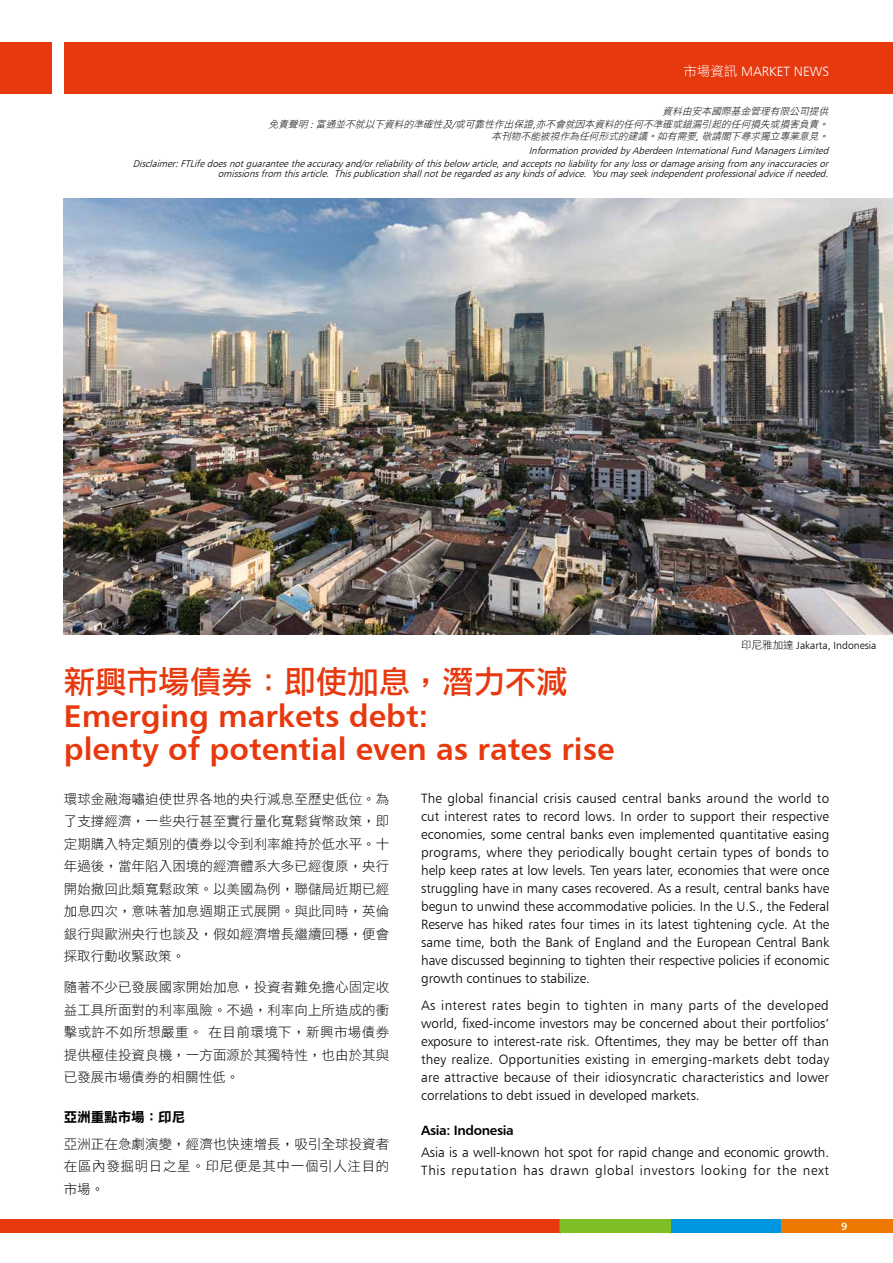
<style>
.page{position:relative;width:893px;height:1263px;background:#fff}
.page>*{position:absolute;margin:0;border:0;box-sizing:border-box;transform-origin:0 0}
.t1{font:31.5px/33px "Humanist 777 BT Bold B";color:#e8380d}
.t2{font:31.5px "DF Li Hei Md HK BF";color:#e8380d}
.t3{font:13.5px/18px "Humanist 777 BT Light B";letter-spacing:-.005em;color:#000;text-align:justify}
.t4{font:13.5px/22.5px "DF Li Hei Lt HK BF";letter-spacing:.005em;color:#000;text-align:justify}
.t5{font:13.5px/18px "Humanist 777 BT Light B";letter-spacing:.045em;color:#000}
.t6{font:13.5px "Humanist 777 BT Light B";color:#fff}
.t7{font:13.5px "Humanist 777 BT Bold B";letter-spacing:-.025em;color:#000}
.t8{font:13.5px "DF Li Hei Bd HK BF";color:#000}
.t9{font:10.5px "Humanist 777 BT Light B";color:#000}
.t10{font:10.5px "Humanist 777 BT Bold B";color:#fff}
.t11{font:italic 9.75px/12.6px "Humanist 777 BT Light B";color:#000;text-align:right}
.t12{font:italic 9.75px/12.3px "DF Li Hei Lt HK BF";color:#000;text-align:right}
.s1{font-family:"DF Li Hei Lt HK BF"}
.s2{font-family:"Humanist 777 BT Light B"}
</style>
<div class="page">
<div style="left:0;top:43px;width:51px;height:51px;background:#e8380d"></div>
<div style="left:64px;top:43px;width:829px;height:51px;background:#e8380d"></div>
<div style="left:0;top:1219px;width:893px;height:14px;background:#e8380d"></div>
<div style="left:671px;top:1219px;width:111px;height:14px;background:#0097e0"></div>
<div style="left:560px;top:1219px;width:111px;height:14px;background:#7fbe26"></div>
<div style="left:782px;top:1219px;width:111px;height:14px;background:#ee7800"></div>
<img style="left:64px;top:199px;width:829px;height:435px">
<p class="t6" style="left:683px;top:63px;width:147px"><span class="s1">市場資訊</span> MARKET NEWS</p>
<p class="t12" style="left:269px;top:106px;width:564px">資料由安本國際基金管理有限公司提供<br>免責聲明 <span class="s2">:</span>富通並不就以下資料的準確性及<span class="s2">/</span>或可靠性作出保證<span class="s2">,</span>亦不會就因本資料的任何不準確或錯漏引起的任何損失或損害負責。本刊物不能被視作為任何形式的建議。如有需要<span class="s2">,</span>敬請閣下尋求獨立專業意見。</p>
<p class="t11" style="left:133px;top:144px;width:700px">InformationprovidedbyAberdeenInternationalFundManagersLimited<br>Disclaimer:FTLifedoesnotguaranteetheaccuracyand/orreliabilityofthisbelow article,andacceptsnoliabilityforanylossordamagearisingfrom anyinaccuraciesor</p>
<p class="t11" style="left:218px;top:167px;width:615px">omissionsfrom thisarticle. Thispublicationshallnotberegardedasanykindsofadvice. Youmayseekindependentprofessionaladviceifneeded.</p>
<h1 class="t2" style="left:64px;top:665px;width:506px">新興市場債券：即使加息，潛力不減</h1>
<h1 class="t1" style="left:64px;top:698px;width:552px">Emerging markets debt:<br>plenty of potential even as rates rise</h1>
<p class="t9" style="left:741px;top:639px;width:137px"><span class="s1">印尼雅加達</span> Jakarta, Indonesia</p>
<p class="t4" style="left:64px;top:788px;width:327px">環球金融海嘯迫使世界各地的央行減息至歷史低位。為了支撐經濟，一些央行甚至實行量化寬鬆貨幣政策，即定期購入特定類別的債券以令到利率維持於低水平。十年過後，當年陷入困境的經濟體系大多已經復原，央行開始撤回此類寬鬆政策。以美國為例，聯儲局近期已經加息四次，意味著加息週期正式展開。與此同時，英倫銀行與歐洲央行也談及，假如經濟增長繼續回穩，便會採取行動收緊政策。</p>
<p class="t4" style="left:64px;top:977px;width:327px">隨著不少已發展國家開始加息，投資者難免擔心固定收益工具所面對的利率風險。不過，利率向上所造成的衝擊或許不如所想嚴重。在目前環境下，新興市場債券提供極佳投資良機，一方面源於其獨特性，也由於其與已發展市場債券的相關性低。</p>
<p class="t8" style="left:64px;top:1110px;width:123px">亞洲重點市場：印尼</p>
<p class="t4" style="left:64px;top:1133px;width:327px">亞洲正在急劇演變，經濟也快速增長，吸引全球投資者在區內發掘明日之星。印尼便是其中一個引人注目的市場。</p>
<p class="t3" style="left:421px;top:789px;width:410px">The global financial crisis caused central banks around the world to cut interest rates to record lows. In order to support their respective economies, some central banks even implemented quantitative easing programs, where they periodically bought certain types of bonds to help keep rates at low levels. Ten years later, economies that were once struggling have in many cases recovered. As a result, central banks have begun to unwind these accommodative policies. In the U.S., the Federal Reserve has hiked rates four times in its latest tightening cycle. At the same time, both the Bank of England and the European Central Bank have discussed beginning to tighten their respective policies if economic growth continues to stabilize.</p>
<p class="t3" style="left:421px;top:996px;width:410px">As interest rates begin to tighten in many parts of the developed world, fixed-income investors may be concerned about their portfolios’ exposure to interest-rate risk. Oftentimes, they may be better off than they realize. Opportunities existing in emerging-markets debt today are attractive because of their idiosyncratic characteristics and lower correlations to debt issued in developed markets.</p>
<p class="t7" style="left:421px;top:1122px;width:94px">Asia: Indonesia</p>
<p class="t5" style="left:421px;top:1143px;width:409px">Asia is a well-known hot spot for rapid change and economic growth.<br>This reputation has drawn global investors looking for the next</p>
<p class="t10" style="left:841px;top:1220px;width:8px">9</p>
</div>
